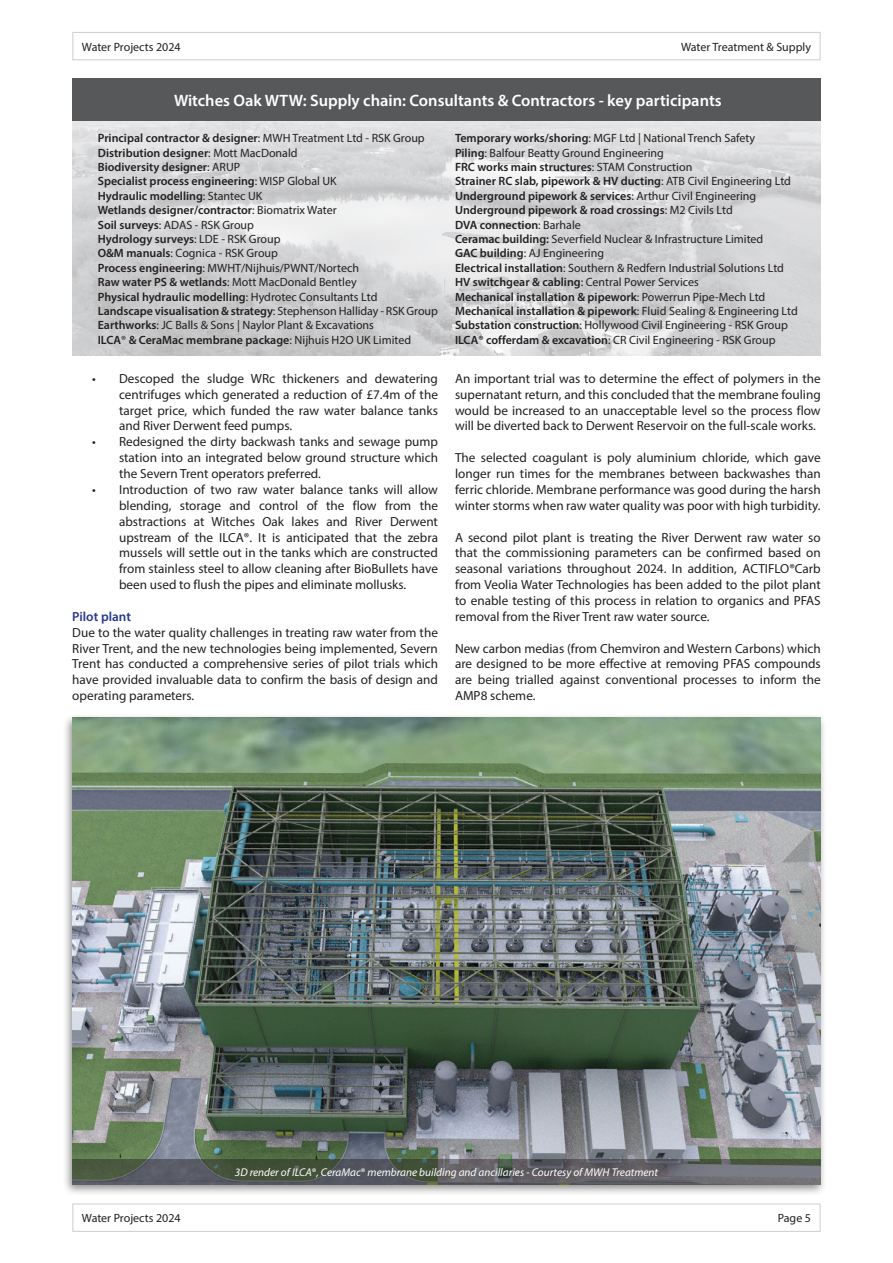
<style>
.page{position:relative;width:893px;height:1263px;background:#fff}
.page>*{position:absolute;margin:0;border:0;box-sizing:border-box;transform-origin:0 0}
.t1{font:600 16.5px "Myriad Pro";color:#fff}
.Body_text{font:13.2px/15.9px "Myriad Pro";color:#231f20;text-align:justify}
.Sub-heads{font:600 13.2px "Myriad Pro";color:#283890}
.t2{font:600 12px "Myriad Pro";color:#231f20}
.Header___Footer{font:12px "Myriad Pro";color:#231f20}
.t3{font:italic 11.25px "Myriad Pro";color:#fff}
.s1{font-weight:400}
.s2{font-weight:600}
.s3{font-style:normal}
</style>
<div class="page">
<div style="left:72px;top:32px;width:749px;height:28px;border:1px solid #d1d2d4"></div>
<div style="left:72px;top:1203px;width:749px;height:29px;border:1px solid #d1d2d4"></div>
<div style="left:62px;top:713px;width:765px;height:483px;background:#231f20;opacity:.5"></div>
<img style="left:72px;top:717px;width:749px;height:442px">
<svg style="left:72px;top:1159px;width:749px;height:25px"></svg>
<img style="left:72px;top:121px;width:749px;height:235px">
<div style="left:72px;top:79px;width:749px;height:42px;background:#57585a"></div>
<p class="Header___Footer" style="left:82px;top:39px;width:100px">Water Projects 2024</p>
<p class="Header___Footer" style="left:681px;top:39px;width:131px">Water Treatment &amp; Supply</p>
<p class="t1" style="left:174px;top:90px;width:549px">Witches Oak WTW: Supply chain: Consultants &amp; Contractors - key participants</p>
<p class="t2" style="left:98px;top:131px;width:328px">Principal contractor &amp; designer<span class="s1">: MWH Treatment Ltd - RSK Group</span></p>
<p class="t2" style="left:98px;top:145px;width:201px">Distribution designer<span class="s1">: Mott MacDonald</span></p>
<p class="t2" style="left:98px;top:159px;width:144px">Biodiversity designer<span class="s1">: ARUP</span></p>
<p class="t2" style="left:98px;top:174px;width:240px">Specialist process engineering<span class="s1">: WISP Global UK</span></p>
<p class="t2" style="left:98px;top:188px;width:166px">Hydraulic modelling<span class="s1">: Stantec UK</span></p>
<p class="t2" style="left:98px;top:203px;width:240px">Wetlands designer/contractor<span class="s1">: Biomatrix Water</span></p>
<p class="Header___Footer" style="left:98px;top:217px;width:158px"><span class="s2">Soil surveys</span>: ADAS - RSK Group</p>
<p class="t2" style="left:98px;top:231px;width:184px">Hydrology surveys<span class="s1">: LDE - RSK Group</span></p>
<p class="Header___Footer" style="left:98px;top:246px;width:182px"><span class="s2">O&amp;M manuals</span>: Cognica - RSK Group</p>
<p class="Header___Footer" style="left:98px;top:260px;width:263px"><span class="s2">Process engineering</span>: MWHT/Nijhuis/PWNT/Nortech</p>
<p class="Header___Footer" style="left:98px;top:275px;width:260px"><span class="s2">Raw water PS &amp; wetlands</span>: Mott MacDonald Bentley</p>
<p class="t2" style="left:98px;top:289px;width:281px">Physical hydraulic modelling<span class="s1">: Hydrotec Consultants Ltd</span></p>
<p class="t2" style="left:98px;top:303px;width:342px">Landscape visualisation &amp; strategy<span class="s1">: Stephenson Halliday - RSK Group</span></p>
<p class="Header___Footer" style="left:98px;top:318px;width:278px"><span class="s2">Earthworks</span>: JC Balls &amp; Sons | Naylor Plant &amp; Excavations</p>
<p class="t2" style="left:98px;top:332px;width:315px">ILCA<span class="s1">®</span> &amp; CeraMac membrane package<span class="s1">: Nijhuis H2O UK Limited</span></p>
<p class="Body_text" style="left:119px;top:370px;width:320px;text-indent:-27px">• Descoped the sludge WRc thickeners and dewatering centrifuges which generated a reduction of £7.4m of the target price, which funded the raw water balance tanks and River Derwent feed pumps.</p>
<p class="Body_text" style="left:119px;top:434px;width:320px;text-indent:-27px">• Redesigned the dirty backwash tanks and sewage pump station into an integrated below ground structure which the Severn Trent operators preferred.</p>
<p class="Body_text" style="left:119px;top:481px;width:320px;text-indent:-27px">• Introduction of two raw water balance tanks will allow blending, storage and control of the flow from the abstractions at Witches Oak lakes and River Derwent upstream of the ILCA®. It is anticipated that the zebra mussels will settle out in the tanks which are constructed from stainless steel to allow cleaning after BioBullets have been used to flush the pipes and eliminate mollusks.</p>
<p class="Sub-heads" style="left:72px;top:608px;width:60px">Pilot plant</p>
<p class="Body_text" style="left:72px;top:624px;width:367px">Due to the water quality challenges in treating raw water from the River Trent, and the new technologies being implemented, Severn Trent has conducted a comprehensive series of pilot trials which have provided invaluable data to confirm the basis of design and operating parameters.</p>
<p class="Header___Footer" style="left:455px;top:131px;width:302px"><span class="s2">Temporary works/shoring</span>: MGF Ltd | National Trench Safety</p>
<p class="Header___Footer" style="left:455px;top:145px;width:210px"><span class="s2">Piling</span>: Balfour Beatty Ground Engineering</p>
<p class="t2" style="left:455px;top:159px;width:239px">FRC works main structures<span class="s1">: STAM Construction</span></p>
<p class="t2" style="left:455px;top:174px;width:337px">Strainer RC slab, pipework &amp; HV ducting<span class="s1">: ATB Civil Engineering Ltd</span></p>
<p class="t2" style="left:455px;top:188px;width:303px">Underground pipework &amp; services<span class="s1">: Arthur Civil Engineering</span></p>
<p class="t2" style="left:455px;top:203px;width:279px">Underground pipework &amp; road crossings<span class="s1">: M2 Civils Ltd</span></p>
<p class="t2" style="left:455px;top:217px;width:127px">DVA connection<span class="s1">: Barhale</span></p>
<p class="Header___Footer" style="left:455px;top:232px;width:310px"><span class="s2">Ceramac building:</span> Severfield Nuclear &amp; Infrastructure Limited</p>
<p class="Header___Footer" style="left:455px;top:246px;width:151px"><span class="s2">GAC building</span>: AJ Engineering</p>
<p class="Header___Footer" style="left:455px;top:260px;width:330px"><span class="s2">Electrical installation</span>: Southern &amp; Redfern Industrial Solutions Ltd</p>
<p class="Header___Footer" style="left:455px;top:275px;width:245px"><span class="s2">HV switchgear &amp; cabling</span>: Central Power Services</p>
<p class="t2" style="left:455px;top:289px;width:312px">Mechanical installation &amp; pipework<span class="s1">: Powerrun Pipe-Mech Ltd</span></p>
<p class="t2" style="left:455px;top:303px;width:344px">Mechanical installation &amp; pipework<span class="s1">: Fluid Sealing &amp; Engineering Ltd</span></p>
<p class="Header___Footer" style="left:455px;top:318px;width:334px"><span class="s2">Substation construction</span>: Hollywood Civil Engineering - RSK Group</p>
<p class="Header___Footer" style="left:455px;top:332px;width:322px"><span class="s2">ILCA® cofferdam &amp; excavation</span>: CR Civil Engineering - RSK Group</p>
<p class="Body_text" style="left:455px;top:370px;width:367px">An important trial was to determine the effect of polymers in the supernatant return, and this concluded that the membrane fouling would be increased to an unacceptable level so the process flow will be diverted back to Derwent Reservoir on the full-scale works.</p>
<p class="Body_text" style="left:455px;top:450px;width:367px">The selected coagulant is poly aluminium chloride, which gave longer run times for the membranes between backwashes than ferric chloride. Membrane performance was good during the harsh winter storms when raw water quality was poor with high turbidity.</p>
<p class="Body_text" style="left:455px;top:529px;width:367px">A second pilot plant is treating the River Derwent raw water so that the commissioning parameters can be confirmed based on seasonal variations throughout 2024. In addition, ACTIFLO®Carb from Veolia Water Technologies has been added to the pilot plant to enable testing of this process in relation to organics and PFAS removal from the River Trent raw water source.</p>
<p class="Body_text" style="left:455px;top:640px;width:367px">New carbon medias (from Chemviron and Western Carbons) which are designed to be more effective at removing PFAS compounds are being trialled against conventional processes to inform the AMP8 scheme.</p>
<p class="t3" style="left:235px;top:1165px;width:425px">3D render of ILCA<span class="s3">®</span>, CeraMac<span class="s3">®</span> membrane building and ancillaries - Courtesy of MWH Treatment</p>
<p class="Header___Footer" style="left:82px;top:1211px;width:100px">Water Projects 2024</p>
<p class="Header___Footer" style="left:778px;top:1211px;width:35px">Page 5</p>
</div>
